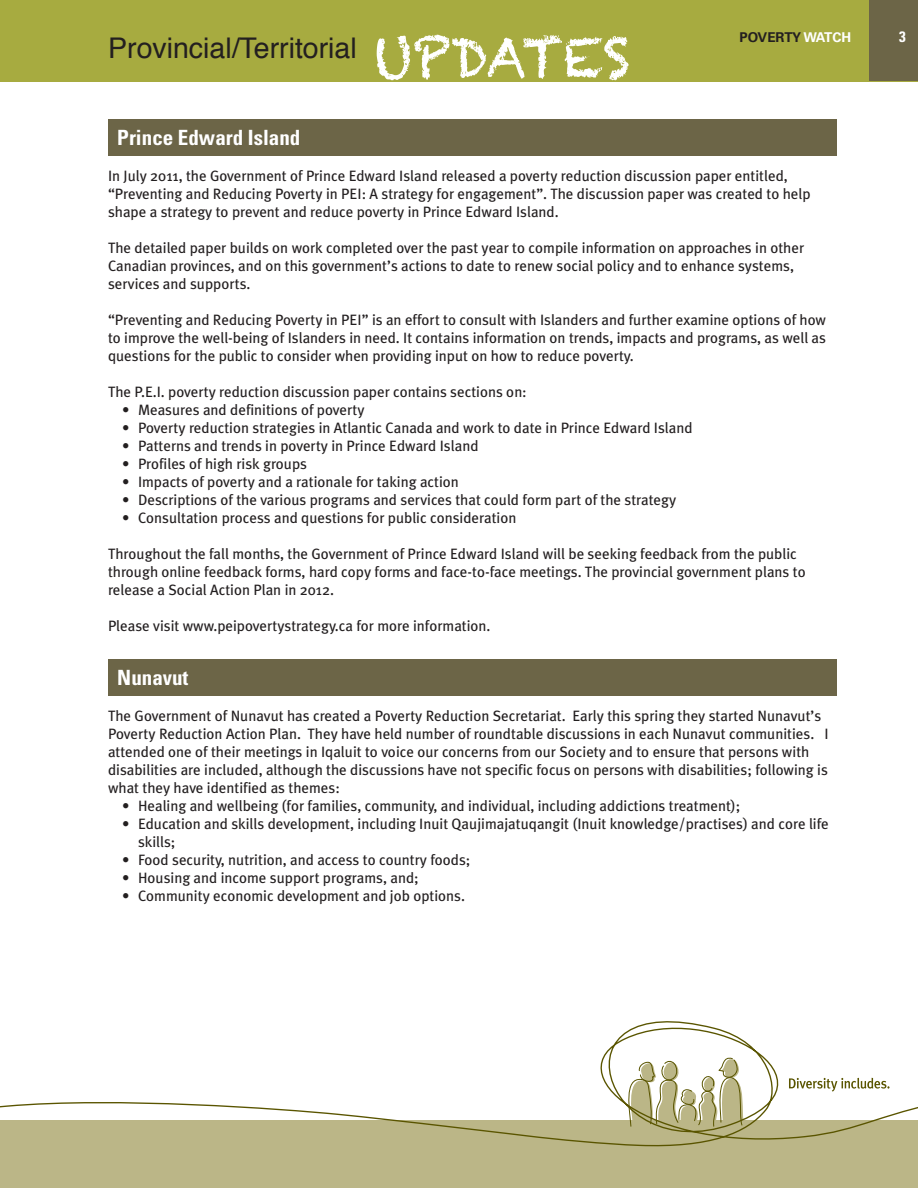
<style>
.page{position:relative;width:918px;height:1188px;background:#fff}
.page>*{position:absolute;margin:0;border:0;box-sizing:border-box;transform-origin:0 0}
.t1{font:28.5px "Helvetica";color:#231f20}
.t2{font:700 condensed 21px "Univers LT Std";color:#fff}
.t3{font:15px/18px "Meta Plus";color:#231f20}
.t4{font:700 condensed 15px "Univers LT Std";color:#fff}
.t5{font:700 13.5px "Univers LT Std";color:#231f20}
.s1{font-family:"Chalkduster";font-size:54px;color:#fff}
.s2{color:#fff}
</style>
<div class="page">
<div style="left:0;top:0;width:918px;height:81px;background:#a7ab40"></div>
<div style="left:108px;top:660px;width:729px;height:36px;background:#6c6547"></div>
<div style="left:869px;top:0;width:49px;height:81px;background:#6c6547"></div>
<div style="left:0;top:1121px;width:918px;height:67px;background:#bbb687"></div>
<svg style="left:0;top:1021px;width:918px;height:126px"></svg>
<div style="left:108px;top:120px;width:729px;height:36px;background:#6c6547"></div>
<h1 class="t1" style="left:108px;top:36px;width:523px">Provincial/Territorial <span class="s1">UPDATES</span></h1>
<p class="t5" style="left:740px;top:33px;width:113px">POVERTY<span class="s2">WATCH</span></p>
<p class="t4" style="left:899px;top:31px;width:8px">3</p>
<h2 class="t2" style="left:117px;top:130px;width:185px">Prince Edward Island</h2>
<p class="t3" style="left:108px;top:167px;width:704px">In July 2011, the Government of Prince Edward Island released a poverty reduction discussion paper entitled, “Preventing and Reducing Poverty in PEI: A strategy for engagement”. The discussion paper was created to help shape a strategy to prevent and reduce poverty in Prince Edward Island.</p>
<p class="t3" style="left:108px;top:239px;width:698px">The detailed paper builds on work completed over the past year to compile information on approaches in other<br>Canadian provinces, and on this government’s actions to date to renew social policy and to enhance systems, services and supports.</p>
<p class="t3" style="left:108px;top:311px;width:720px;text-align:justify">“Preventing and Reducing Poverty in PEI” is an effort to consult with Islanders and further examine options of how to improve the well-being of Islanders in need. It contains information on trends, impacts and programs, as well as questions for the public to consider when providing input on how to reduce poverty.</p>
<p class="t3" style="left:108px;top:383px;width:420px">The P.E.I. poverty reduction discussion paper contains sections on:</p>
<p class="t3" style="left:122px;top:401px;width:244px">• Measures and definitions of poverty</p>
<p class="t3" style="left:122px;top:419px;width:572px">• Poverty reduction strategies in Atlantic Canada and work to date in Prince Edward Island</p>
<p class="t3" style="left:122px;top:437px;width:358px">• Patterns and trends in poverty in Prince Edward Island</p>
<p class="t3" style="left:122px;top:455px;width:186px">• Profiles of high risk groups</p>
<p class="t3" style="left:122px;top:473px;width:338px">• Impacts of poverty and a rationale for taking action</p>
<p class="t3" style="left:122px;top:491px;width:556px">• Descriptions of the various programs and services that could form part of the strategy</p>
<p class="t3" style="left:122px;top:509px;width:396px">• Consultation process and questions for public consideration</p>
<p class="t3" style="left:108px;top:545px;width:699px">Throughout the fall months, the Government of Prince Edward Island will be seeking feedback from the public through online feedback forms, hard copy forms and face-to-face meetings. The provincial government plans to release a Social Action Plan in 2012.</p>
<p class="t3" style="left:108px;top:617px;width:384px">Please visit www.peipovertystrategy.ca for more information.</p>
<h2 class="t2" style="left:117px;top:670px;width:73px">Nunavut</h2>
<p class="t3" style="left:108px;top:707px;width:722px">The Government of Nunavut has created a Poverty Reduction Secretariat. Early this spring they started Nunavut’s Poverty Reduction Action Plan. They have held number of roundtable discussions in each Nunavut communities. I attended one of their meetings in Iqaluit to voice our concerns from our Society and to ensure that persons with disabilities are included, although the discussions have not specific focus on persons with disabilities; following is what they have identified as themes:</p>
<p class="t3" style="left:122px;top:797px;width:620px">• Healing and wellbeing (for families, community, and individual, including addictions treatment);</p>
<p class="t3" style="left:138px;top:815px;width:692px;text-indent:-16px">• Education and skills development, including Inuit Qaujimajatuqangit (Inuit knowledge/practises) and core life skills;</p>
<p class="t3" style="left:122px;top:851px;width:350px">• Food security, nutrition, and access to country foods;</p>
<p class="t3" style="left:122px;top:869px;width:298px">• Housing and income support programs, and;</p>
<p class="t3" style="left:122px;top:887px;width:344px">• Community economic development and job options.</p>
</div>
